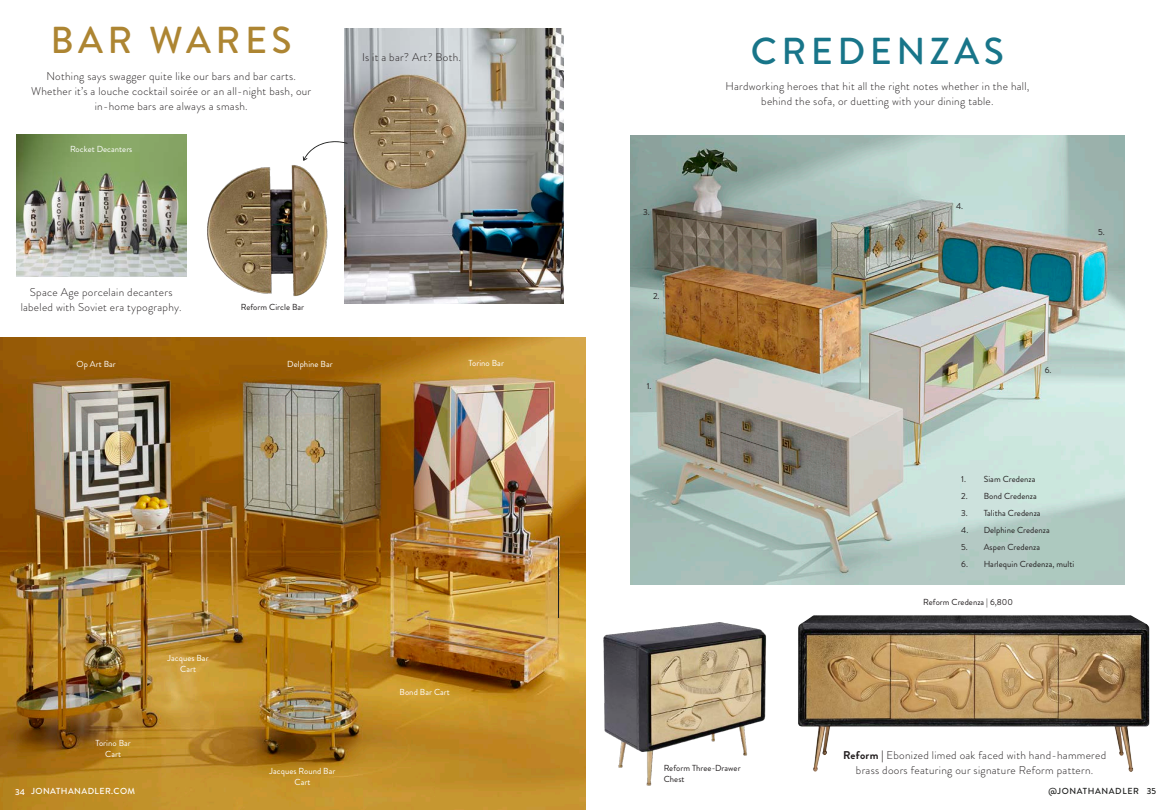
<style>
.page{position:relative;width:1170px;height:810px;background:#fff}
.page>*{position:absolute;margin:0;border:0;box-sizing:border-box;transform-origin:0 0}
.t1{font:500 37.5px "Brandon Grotesque";letter-spacing:.12em;color:#187589}
.t2{font:500 37.5px "Brandon Grotesque";letter-spacing:.12em;color:#ad8532}
.t3{font:300 11.25px/15px "Brandon Grotesque";letter-spacing:.025em;color:#231f20;text-align:center}
.t4{font:8.75px/11.2px "Brandon Grotesque";letter-spacing:.005em;color:#231f20}
.t5{font:8.75px/11.2px "Brandon Grotesque";letter-spacing:.005em;color:#fff;text-align:center}
.t6{font:500 8.75px "Brandon Grotesque";letter-spacing:.05em;color:#fff}
.t7{font:500 8.75px "Brandon Grotesque";letter-spacing:.07em;color:#1c1d1c}
.s1{font-weight:700}
</style>
<div class="page">
<img style="left:0;top:338px;width:586px;height:472px">
<img style="left:630px;top:135px;width:495px;height:450px">
<img style="left:798px;top:615px;width:352px;height:157px">
<hr style="left:558px;top:538px;width:1px;height:80px;background:#1f1f1f">
<img style="left:344px;top:28px;width:220px;height:276px">
<img style="left:207px;top:165px;width:121px;height:132px">
<img style="left:603px;top:622px;width:163px;height:164px">
<svg style="left:303px;top:141px;width:45px;height:20px"></svg>
<img style="left:16px;top:135px;width:170px;height:141px">
<p class="t2" style="left:50px;top:14px;width:243px">BAR WARES</p>
<p class="t3" style="left:31px;top:69px;width:282px">Nothing says swagger quite like our bars and bar carts.<br>Whether it’s a louche cocktail soirée or an all-night bash, our in-home bars are always a smash.</p>
<p class="t5" style="left:70px;top:144px;width:64px">Rocket Decanters</p>
<p class="t3" style="left:362px;top:49px;width:100px">Is it a bar? Art? Both.</p>
<p class="t3" style="left:21px;top:284px;width:163px">Space Age porcelain decanters labeled with Soviet era typography.</p>
<p class="t4" style="left:241px;top:301px;width:65px">Reform Circle Bar</p>
<p class="t5" style="left:77px;top:359px;width:41px">Op Art Bar</p>
<p class="t5" style="left:287px;top:359px;width:47px">Delphine Bar</p>
<p class="t5" style="left:469px;top:358px;width:37px">Torino Bar</p>
<p class="t5" style="left:168px;top:653px;width:43px">Jacques Bar<br>Cart</p>
<p class="t5" style="left:400px;top:686px;width:52px">Bond Bar Cart</p>
<p class="t4" style="left:643px;top:207px;width:8px">3.</p>
<p class="t4" style="left:653px;top:291px;width:8px">2.</p>
<p class="t4" style="left:647px;top:380px;width:6px">1.</p>
<p class="t1" style="left:751px;top:25px;width:255px">CREDENZAS</p>
<p class="t3" style="left:725px;top:79px;width:306px">Hardworking heroes that hit all the right notes whether in the hall, behind the sofa, or duetting with your dining table.</p>
<p class="t4" style="left:956px;top:200px;width:8px">4.</p>
<p class="t4" style="left:1098px;top:227px;width:8px">5.</p>
<p class="t4" style="left:1045px;top:364px;width:8px">6.</p>
<p class="t4" style="left:961px;top:474px;width:76px">1. Siam Credenza</p>
<p class="t4" style="left:961px;top:491px;width:77px">2. Bond Credenza</p>
<p class="t4" style="left:961px;top:508px;width:81px">3. Talitha Credenza</p>
<p class="t4" style="left:961px;top:524px;width:90px">4. Delphine Credenza</p>
<p class="t4" style="left:961px;top:541px;width:80px">5. Aspen Credenza</p>
<p class="t4" style="left:961px;top:558px;width:115px">6. Harlequin Credenza, multi</p>
<p class="t4" style="left:923px;top:596px;width:91px">Reform Credenza | 6,800</p>
<p class="t5" style="left:95px;top:738px;width:37px">Torino Bar<br>Cart</p>
<p class="t5" style="left:270px;top:766px;width:67px">Jacques Round Bar<br>Cart</p>
<p class="t4" style="left:664px;top:763px;width:78px">Reform Three-Drawer<br>Chest</p>
<p class="t3" style="left:843px;top:748px;width:265px"><span class="s1">Reform |</span> Ebonized limed oak faced with hand-hammered brass doors featuring our signature Reform pattern.</p>
<p class="t6" style="left:15px;top:785px;width:12px">34</p>
<p class="t6" style="left:31px;top:785px;width:105px">JONATHANADLER.COM</p>
<p class="t7" style="left:1048px;top:785px;width:109px">@JONATHANADLER 35</p>
</div>
